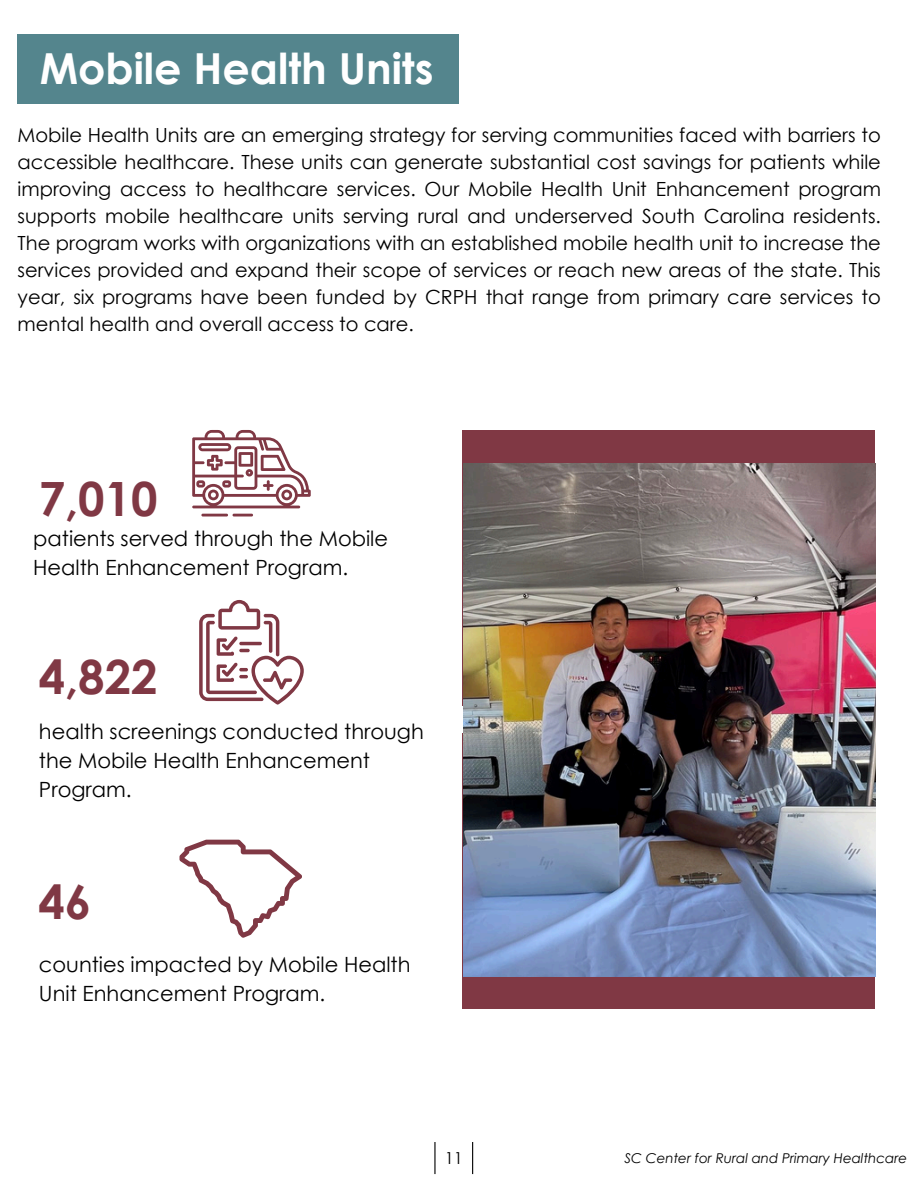
<style>
.page{position:relative;width:918px;height:1188px;background:#fff}
.page>*{position:absolute;margin:0;border:0;box-sizing:border-box;transform-origin:0 0}
.t1{font:700 47.25px "Century Gothic";color:#803844}
.t2{font:700 42.75px "Century Gothic";color:#fff}
.t3{font:21px/29.2px "Century Gothic";color:#000}
.t4{font:19.5px/27px "Century Gothic";color:#000;text-align:justify}
.t5{font:16.5px "Century Gothic";color:#000}
.t6{font:italic 13.5px "Century Gothic";color:#000}
</style>
<div class="page">
<div style="left:18px;top:34px;width:441px;height:70px;background:#54858d"></div>
<div style="left:463px;top:430px;width:412px;height:275px;background:#803844"></div>
<div style="left:463px;top:734px;width:412px;height:275px;background:#803844"></div>
<img style="left:464px;top:464px;width:411px;height:513px">
<svg style="left:192px;top:430px;width:118px;height:87px"></svg>
<svg style="left:199px;top:600px;width:105px;height:105px"></svg>
<svg style="left:179px;top:840px;width:123px;height:98px"></svg>
<hr style="left:434px;top:1142px;width:2px;height:32px;background:#000">
<hr style="left:472px;top:1142px;width:1px;height:32px;background:#000">
<h1 class="t2" style="left:40px;top:41px;width:395px">Mobile Health Units</h1>
<h2 class="t4" style="left:18px;top:120px;width:865px">Mobile Health Units are an emerging strategy for serving communities faced with barriers to accessible healthcare. These units can generate substantial cost savings for patients while improving access to healthcare services. Our Mobile Health Unit Enhancement program supports mobile healthcare units serving rural and underserved South Carolina residents.<br>The program works with organizations with an established mobile health unit to increase the services provided and expand their scope of services or reach new areas of the state. This year, six programs have been funded by CRPH that range from primary care services to mental health and overall access to care.</h2>
<h1 class="t1" style="left:39px;top:468px;width:121px">7,010</h1>
<p class="t3" style="left:33px;top:523px;width:356px">patients served through the Mobile<br>Health Enhancement Program.</p>
<h2 class="t1" style="left:39px;top:646px;width:121px">4,822</h2>
<p class="t3" style="left:39px;top:716px;width:386px">health screenings conducted through the Mobile Health Enhancement<br>Program.</p>
<h2 class="t1" style="left:38px;top:872px;width:54px">46</h2>
<h1 class="t3" style="left:39px;top:949px;width:373px">counties impacted by Mobile Health<br>Unit Enhancement Program.</h1>
<p class="t5" style="left:445px;top:1147px;width:20px">11</p>
<p class="t6" style="left:624px;top:1149px;width:284px">SC Center for Rural and Primary Healthcare</p>
</div>
